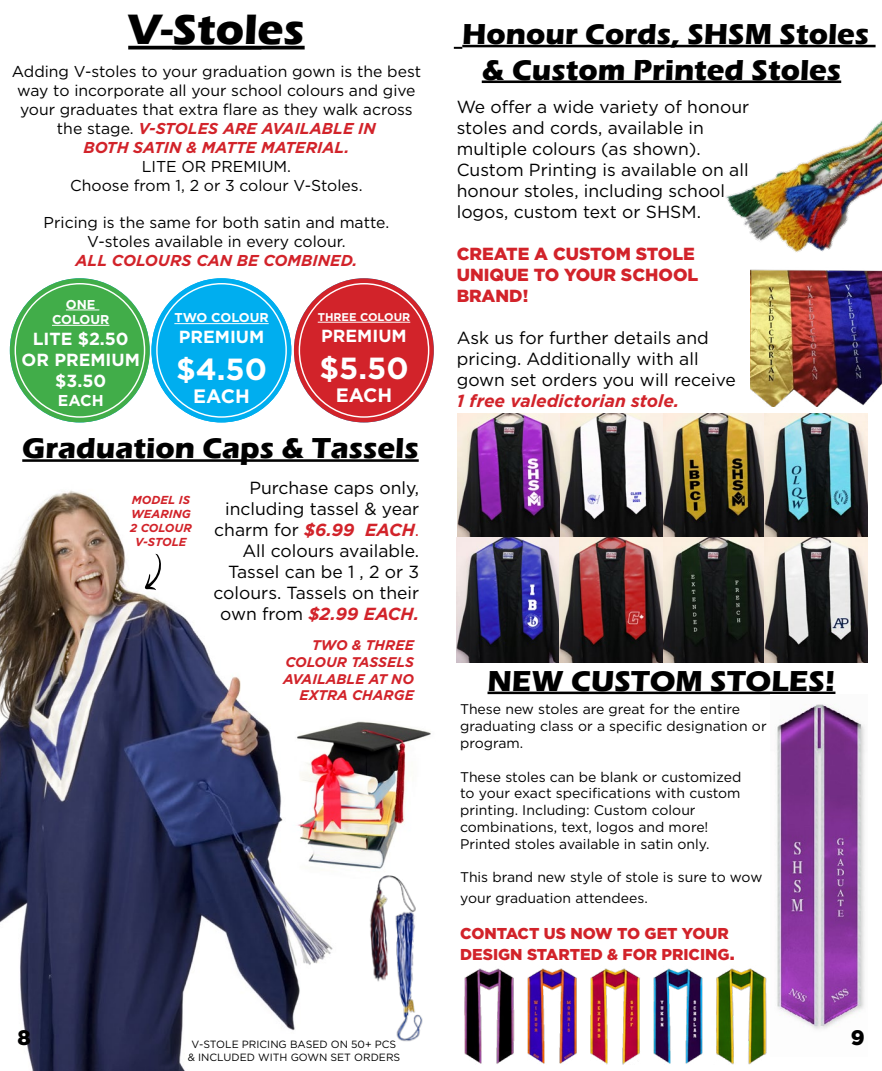
<style>
.page{position:relative;width:882px;height:1071px;background:#fff}
.page>*{position:absolute;margin:0;border:0;box-sizing:border-box;transform-origin:0 0}
.t1{font:700 43.75px "Eras ITC";color:#000}
.t2{font:700 30.45px "Gotham";color:#fff}
.t3{font:700 29.75px/35.7px "Eras ITC";color:#000;text-align:center}
.t4{font:900 21px "Gotham";color:#000}
.t5{font:700 19.43px "Gotham";color:#fff}
.t6{font:17.5px/21px "Gotham";color:#000}
.t7{font:900 17.5px/21px "Gotham";color:#d2232a}
.t8{font:700 17.5px/21px "Gotham";color:#fff;text-align:center}
.t9{font:italic 700 17.5px "Gotham";color:#d2232a}
.t10{font:15.75px/18.9px "Gotham";color:#000;text-align:center}
.t11{font:900 15.75px/21px "Gotham";color:#d2232a}
.t12{font:italic 700 15.75px "Gotham";color:#d2232a}
.t13{font:700 15.75px "Gotham";color:#fff}
.t14{font:14px/16.8px "Gotham";color:#000}
.t15{font:italic 700 14px/16.8px "Gotham";color:#d2232a;text-align:right}
.t16{font:700 12.78px/15.4px "Gotham";color:#fff;text-align:center}
.t17{font:italic 700 11.55px/13.8px "Gotham";color:#d2232a;text-align:center}
.t18{font:700 11.2px "Gotham";color:#fff}
.t19{font:10.5px/12.6px "Gotham";color:#000;text-align:center}
.s1{font-weight:700;font-style:italic;color:#d2232a}
.s2{color:#d2232a}
.s3{font-size:17.5px}
</style>
<div class="page">
<img style="left:0;top:490px;width:333px;height:581px">
<div style="left:294px;top:278px;width:140px;height:144px;background:#d2232a;border-radius:50%"></div>
<div style="left:151px;top:278px;width:140px;height:144px;background:#00aeef;border-radius:50%"></div>
<div style="left:10px;top:278px;width:140px;height:144px;background:#41ad49;border-radius:50%"></div>
<img style="left:289px;top:713px;width:142px;height:165px">
<svg style="left:128px;top:46px;width:177px;height:4px"></svg>
<hr style="left:22px;top:459px;width:397px;height:3px;background:#000">
<hr style="left:66px;top:310px;width:33px;height:1px;background:#fff">
<hr style="left:52px;top:325px;width:57px;height:1px;background:#fff">
<hr style="left:174px;top:323px;width:95px;height:1px;background:#fff">
<hr style="left:318px;top:322px;width:92px;height:1px;background:#fff">
<hr style="left:172px;top:48px;width:89px;height:1px;background:#000">
<img style="left:344px;top:854px;width:85px;height:51px">
<img style="left:370px;top:905px;width:53px;height:137px">
<svg style="left:145px;top:554px;width:17px;height:36px"></svg>
<svg style="left:454px;top:47px;width:8px;height:2px"></svg>
<hr style="left:462px;top:45px;width:414px;height:2px;background:#000">
<hr style="left:482px;top:81px;width:359px;height:2px;background:#000">
<img style="left:751px;top:291px;width:131px;height:116px">
<img style="left:715px;top:44px;width:167px;height:247px">
<img style="left:457px;top:413px;width:411px;height:249px">
<hr style="left:488px;top:692px;width:347px;height:2px;background:#000">
<img style="left:777px;top:704px;width:88px;height:325px">
<img style="left:464px;top:968px;width:51px;height:96px">
<img style="left:527px;top:968px;width:50px;height:96px">
<img style="left:590px;top:968px;width:50px;height:97px">
<img style="left:653px;top:968px;width:50px;height:96px">
<img style="left:716px;top:968px;width:51px;height:97px">
<h1 class="t1" style="left:128px;top:5px;width:178px">V-Stoles</h1>
<p class="t10" style="left:12px;top:62px;width:411px">Adding V-stoles to your graduation gown is the best way to incorporate all your school colours and give your graduates that extra flare as they walk across the stage. <span class="s1">V-STOLES ARE AVAILABLE IN<br>BOTH SATIN &amp; MATTE MATERIAL.</span></p>
<p class="t10" style="left:70px;top:156px;width:294px">LITE OR PREMIUM.<br>Choose from 1, 2 or 3 colour V-Stoles.</p>
<p class="t10" style="left:44px;top:213px;width:347px">Pricing is the same for both satin and matte.<br>V-stoles available in every colour.</p>
<p class="t12" style="left:75px;top:250px;width:283px">ALL COLOURS CAN BE COMBINED.</p>
<p class="t16" style="left:52px;top:296px;width:59px">ONE<br>COLOUR</p>
<p class="t8" style="left:22px;top:328px;width:120px">LITE $2.50<br>OR PREMIUM $3.50</p>
<p class="t13" style="left:58px;top:390px;width:47px">EACH</p>
<p class="t16" style="left:174px;top:310px;width:96px">TWO COLOUR</p>
<p class="t8" style="left:179px;top:327px;width:87px">PREMIUM</p>
<h2 class="t2" style="left:176px;top:349px;width:93px">$4.50</h2>
<p class="t5" style="left:193px;top:384px;width:58px">EACH</p>
<p class="t18" style="left:318px;top:310px;width:94px">THREE COLOUR</p>
<p class="t8" style="left:321px;top:325px;width:87px">PREMIUM</p>
<h2 class="t2" style="left:319px;top:348px;width:91px">$5.50</h2>
<p class="t5" style="left:336px;top:382px;width:58px">EACH</p>
<h3 class="t3" style="left:22px;top:431px;width:398px">Graduation Caps &amp; Tassels</h3>
<p class="t17" style="left:130px;top:493px;width:63px">MODEL IS<br>WEARING<br>2 COLOUR<br>V-STOLE</p>
<p class="t6" style="left:214px;top:477px;width:207px;text-align:right">Purchase caps only, including tassel &amp; year charm for <span class="s1">$6.99 EACH</span><span class="s2">.<br></span>All colours available.<br>Tassel can be 1 , 2 or 3 colours. Tassels on their own from <span class="s1">$2.99 EACH.</span></p>
<p class="t15" style="left:283px;top:637px;width:132px">TWO &amp; THREE<br>COLOUR TASSELS<br>AVAILABLE AT NO<br>EXTRA CHARGE</p>
<h3 class="t3" style="left:462px;top:16px;width:408px">Honour Cords, SHSM Stoles &amp; Custom Printed Stoles</h3>
<p class="t6" style="left:457px;top:96px;width:294px">We offer a wide variety of honour stoles and cords, available in multiple colours (as shown).<br>Custom Printing is available on all honour stoles, including school logos, custom text or SHSM.</p>
<p class="t7" style="left:457px;top:243px;width:243px">CREATE A CUSTOM STOLE<br>UNIQUE TO YOUR SCHOOL<br>BRAND!</p>
<p class="t6" style="left:457px;top:327px;width:281px">Ask us for further details and pricing. Additionally with all gown set orders you will receive</p>
<p class="t9" style="left:457px;top:389px;width:224px">1 free valedictorian stole.</p>
<h3 class="t3" style="left:488px;top:663px;width:349px">NEW CUSTOM STOLES!</h3>
<p class="t14" style="left:460px;top:701px;width:308px">These new stoles are great for the entire graduating class or a specific designation or program.</p>
<p class="t14" style="left:460px;top:768px;width:283px">These stoles can be blank or customized to your exact specifications with custom printing. Including: Custom colour combinations, text, logos and more!<br>Printed stoles available in satin only.</p>
<p class="t14" style="left:460px;top:867px;width:304px;line-height:21px">This brand new style of stole is sure to wow your graduation attendees.</p>
<p class="t11" style="left:460px;top:923px;width:276px">CONTACT US NOW TO GET YOUR<br>DESIGN STARTED &amp; FOR PRICING<span class="s3">.</span></p>
<p class="t4" style="left:18px;top:1023px;width:15px">8</p>
<p class="t4" style="left:851px;top:1023px;width:15px">9</p>
<p class="t19" style="left:188px;top:1038px;width:214px">V-STOLE PRICING BASED ON 50+ PCS &amp; INCLUDED WITH GOWN SET ORDERS</p>
</div>
